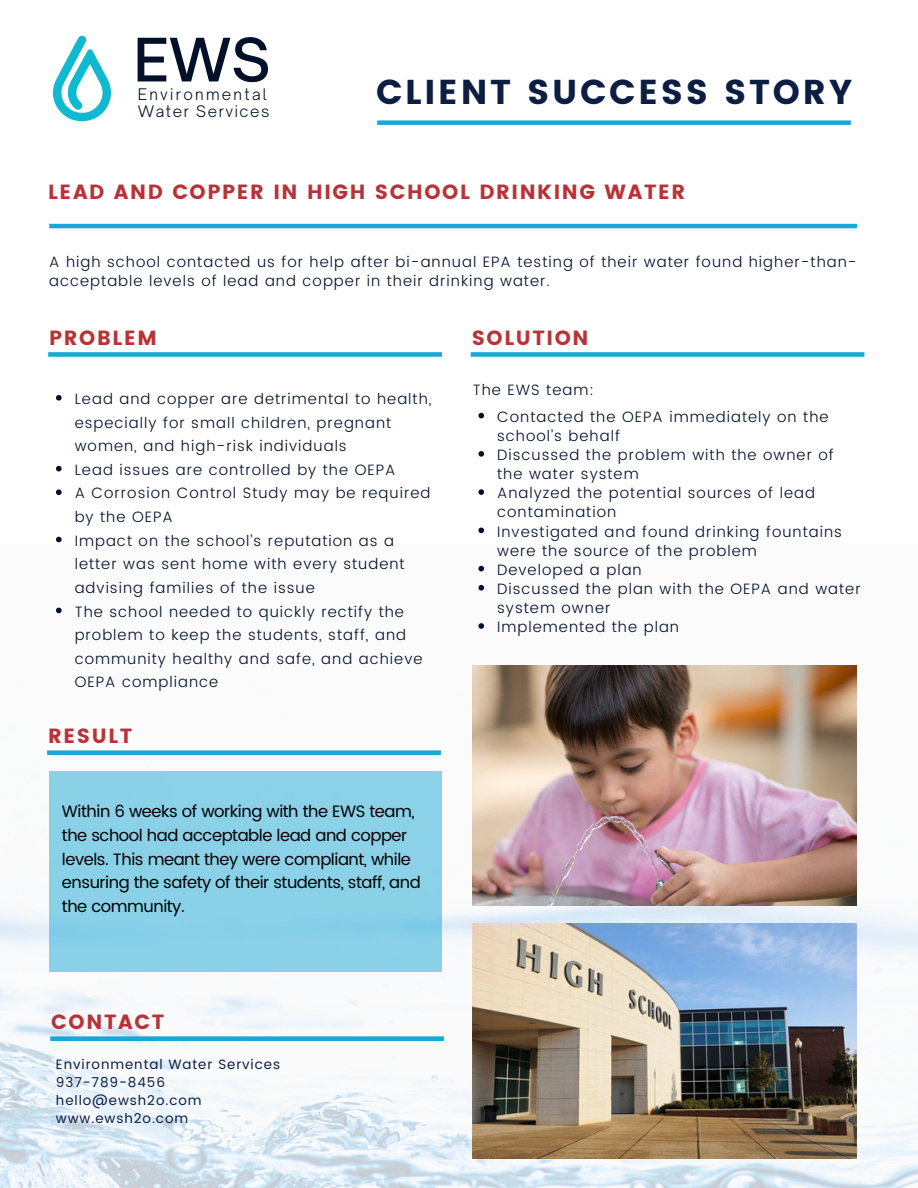
<style>
.page{position:relative;width:918px;height:1188px;background:#fff}
.page>*{position:absolute;margin:0;border:0;box-sizing:border-box;transform-origin:0 0}
.t1{font:500 57.3px "Open Sauce One";color:#021029}
.t2{font:34.5px "Poppins";letter-spacing:.08em;color:#0c1f42}
.t3{font:20.55px "Poppins";letter-spacing:.08em;color:#b83338}
.t4{font:16.5px/23.7px "Poppins";letter-spacing:-.025em;color:#000}
.t5{font:300 15.3px "Open Sauce One";letter-spacing:.15em;color:#021029}
.t6{font:300 15.3px "Open Sauce One";letter-spacing:.1em;color:#021029}
.t7{font:300 15px/23.7px "Poppins";letter-spacing:.07em;color:#021029}
.t8{font:13.5px "Poppins";letter-spacing:.07em;color:#0c1f42}
</style>
<div class="page">
<hr style="left:49px;top:224px;width:808px;height:4px;background:#19a8d6">
<img style="left:0;top:565px;width:918px;height:623px">
<div style="left:49px;top:771px;width:393px;height:201px;background:#8ad1e8"></div>
<img style="left:52px;top:35px;width:60px;height:87px">
<div style="left:377px;top:120px;width:474px;height:5px;background:#19a8d6"></div>
<div style="left:48px;top:352px;width:394px;height:5px;background:#19a8d6"></div>
<div style="left:471px;top:352px;width:393px;height:5px;background:#19a8d6"></div>
<div style="left:47px;top:750px;width:394px;height:5px;background:#19a8d6"></div>
<img style="left:473px;top:665px;width:383px;height:241px">
<div style="left:50px;top:1036px;width:394px;height:5px;background:#19a8d6"></div>
<img style="left:473px;top:923px;width:383px;height:235px">
<svg style="left:56px;top:395px;width:6px;height:6px"></svg>
<svg style="left:56px;top:466px;width:6px;height:5px"></svg>
<svg style="left:56px;top:489px;width:6px;height:6px"></svg>
<svg style="left:56px;top:537px;width:6px;height:5px"></svg>
<svg style="left:56px;top:608px;width:6px;height:5px"></svg>
<svg style="left:478px;top:413px;width:6px;height:5px"></svg>
<svg style="left:478px;top:451px;width:6px;height:6px"></svg>
<svg style="left:478px;top:489px;width:6px;height:6px"></svg>
<svg style="left:478px;top:528px;width:6px;height:5px"></svg>
<svg style="left:478px;top:566px;width:6px;height:5px"></svg>
<svg style="left:478px;top:585px;width:6px;height:6px"></svg>
<svg style="left:478px;top:623px;width:6px;height:6px"></svg>
<p class="t1" style="left:133px;top:24px;width:139px">EWS</p>
<p class="t5" style="left:138px;top:84px;width:131px">Environmental</p>
<p class="t6" style="left:138px;top:102px;width:133px">Water Services</p>
<p class="t2" style="left:376px;top:72px;width:478px">CLIENT SUCCESS STORY</p>
<p class="t3" style="left:48px;top:180px;width:639px">LEAD AND COPPER IN HIGH SCHOOL DRINKING WATER</p>
<p class="t7" style="left:49px;top:252px;width:809px;line-height:19.2px">A high school contacted us for help after bi-annual EPA testing of their water found higher-than&shy;acceptable levels of lead and copper in their drinking water.</p>
<p class="t3" style="left:49px;top:326px;width:109px">PROBLEM</p>
<p class="t7" style="left:75px;top:387px;width:358px">Lead and copper are detrimental to health, especially for small children, pregnant women, and high-risk individuals</p>
<p class="t7" style="left:75px;top:458px;width:322px">Lead issues are controlled by the OEPA</p>
<p class="t7" style="left:75px;top:481px;width:357px">A Corrosion Control Study may be required by the OEPA</p>
<p class="t7" style="left:75px;top:529px;width:331px">Impact on the school’s reputation as a letter was sent home with every student advising families of the issue</p>
<p class="t7" style="left:75px;top:600px;width:349px">The school needed to quickly rectify the problem to keep the students, staff, and community healthy and safe, and achieve OEPA compliance</p>
<p class="t3" style="left:48px;top:724px;width:86px">RESULT</p>
<p class="t4" style="left:62px;top:800px;width:360px">Within 6 weeks of working with the EWS team, the school had acceptable lead and copper levels. This meant they were compliant, while ensuring the safety of their students, staff, and the community.</p>
<p class="t3" style="left:51px;top:1010px;width:114px">CONTACT</p>
<p class="t8" style="left:56px;top:1057px;width:226px">Environmental Water Services</p>
<p class="t8" style="left:56px;top:1075px;width:111px">937-789-8456</p>
<p class="t8" style="left:56px;top:1093px;width:147px">hello@ewsh2o.com</p>
<p class="t8" style="left:56px;top:1111px;width:134px">www.ewsh2o.com</p>
<p class="t3" style="left:472px;top:326px;width:118px">SOLUTION</p>
<p class="t7" style="left:473px;top:378px;width:123px">The EWS team:</p>
<p class="t7" style="left:497px;top:407px;width:333px;line-height:19.2px">Contacted the OEPA immediately on the school’s behalf</p>
<p class="t7" style="left:497px;top:445px;width:338px;line-height:19.2px">Discussed the problem with the owner of the water system</p>
<p class="t7" style="left:497px;top:484px;width:319px;line-height:19.2px">Analyzed the potential sources of lead contamination</p>
<p class="t7" style="left:497px;top:522px;width:346px;line-height:19.2px">Investigated and found drinking fountains were the source of the problem</p>
<p class="t7" style="left:497px;top:558px;width:146px">Developed a plan</p>
<p class="t7" style="left:497px;top:579px;width:365px;line-height:19.2px">Discussed the plan with the OEPA and water system owner</p>
<p class="t7" style="left:497px;top:615px;width:183px">Implemented the plan</p>
</div>
